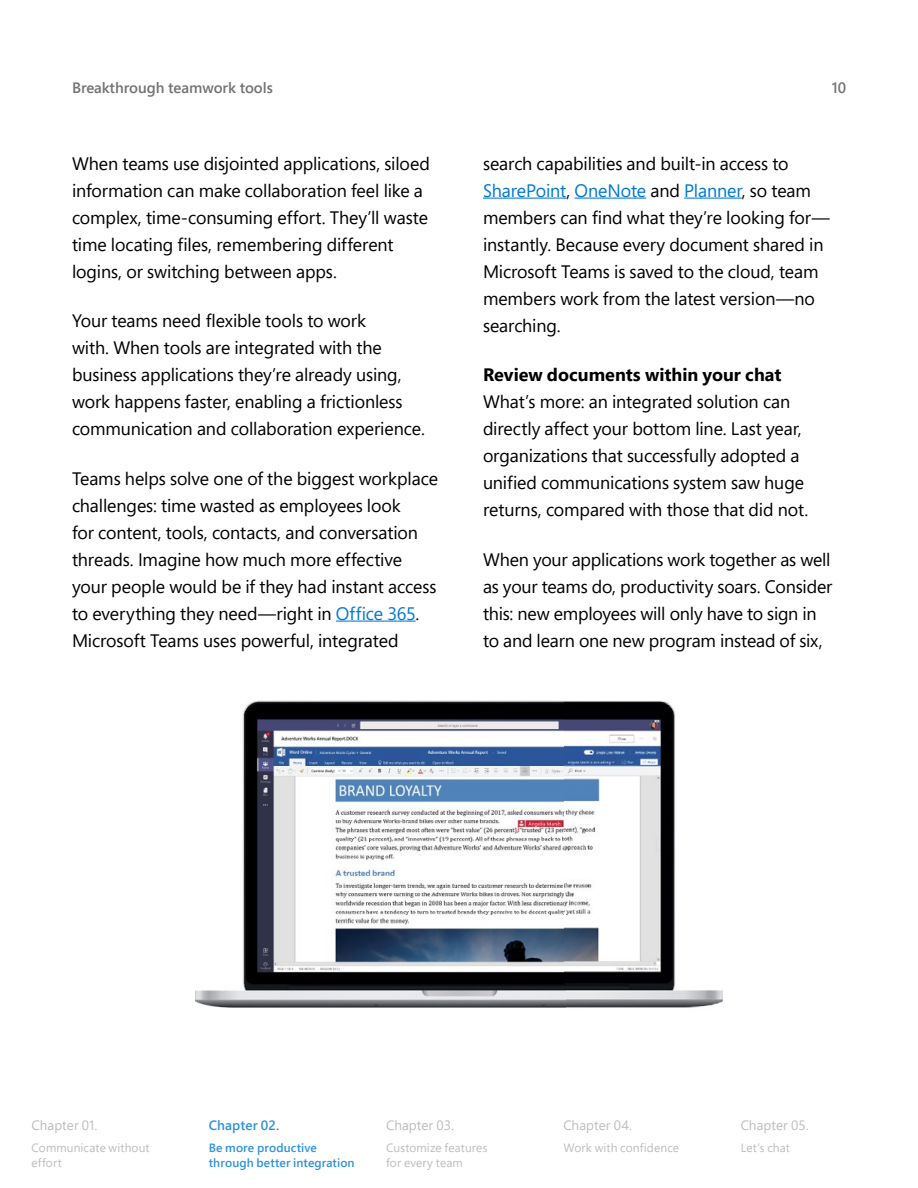
<style>
.page{position:relative;width:918px;height:1188px;background:#fff}
.page>*{position:absolute;margin:0;border:0;box-sizing:border-box;transform-origin:0 0}
.t1{font:18px/27px "Segoe Pro";letter-spacing:-.005em;color:#000}
.t2{font:700 18px "Segoe Pro";color:#000}
.t3{font:600 15px "Segoe Pro";color:#737373}
.t4{font:13.5px "Segoe Pro";letter-spacing:.005em;color:#bbbdbf}
.t5{font:600 13.5px "Segoe Pro";letter-spacing:.01em;color:#3092dc}
.t6{font:12px/15px "Segoe Pro";letter-spacing:.01em;color:#bbbdbf}
.t7{font:600 12px/15px "Segoe Pro";letter-spacing:.01em;color:#3092dc}
.s1{color:#0078d4}
</style>
<div class="page">
<img style="left:195px;top:700px;width:528px;height:308px">
<hr style="left:336px;top:621px;width:80px;height:1px;background:#0078d4">
<hr style="left:483px;top:198px;width:83px;height:1px;background:#0078d4">
<hr style="left:575px;top:198px;width:71px;height:1px;background:#0078d4">
<hr style="left:684px;top:198px;width:58px;height:1px;background:#0078d4">
<p class="t3" style="left:72px;top:77px;width:202px">Breakthrough teamwork tools</p>
<p class="t3" style="left:832px;top:77px;width:16px">10</p>
<p class="t1" style="left:72px;top:149px;width:359px">When teams use disjointed applications, siloed information can make collaboration feel like a complex, time-consuming effort. They’ll waste time locating files, remembering different logins, or switching between apps.</p>
<p class="t1" style="left:72px;top:307px;width:354px">Your teams need flexible tools to work<br>with. When tools are integrated with the business applications they’re already using, work happens faster, enabling a frictionless communication and collaboration experience.</p>
<p class="t1" style="left:72px;top:464px;width:368px">Teams helps solve one of the biggest workplace challenges: time wasted as employees look<br>for content, tools, contacts, and conversation threads. Imagine how much more effective your people would be if they had instant access to everything they need—right in <span class="s1">Office 365</span>.<br>Microsoft Teams uses powerful, integrated</p>
<p class="t1" style="left:483px;top:149px;width:348px">search capabilities and built-in access to <span class="s1">SharePoint</span>, <span class="s1">OneNote</span> and <span class="s1">Planner</span>, so team members can find what they’re looking for— instantly. Because every document shared in Microsoft Teams is saved to the cloud, team members work from the latest version—no searching.</p>
<p class="t2" style="left:483px;top:362px;width:300px">Review documents within your chat</p>
<p class="t1" style="left:483px;top:388px;width:327px">What’s more: an integrated solution can directly affect your bottom line. Last year, organizations that successfully adopted a unified communications system saw huge returns, compared with those that did not.</p>
<p class="t1" style="left:483px;top:545px;width:351px">When your applications work together as well as your teams do, productivity soars. Consider this: new employees will only have to sign in to and learn one new program instead of six,</p>
<p class="t4" style="left:32px;top:1116px;width:68px">Chapter 01.</p>
<p class="t6" style="left:32px;top:1140px;width:120px">Communicate without effort</p>
<p class="t5" style="left:209px;top:1116px;width:72px">Chapter 02.</p>
<p class="t7" style="left:209px;top:1140px;width:147px">Be more productive through better integration</p>
<p class="t4" style="left:386px;top:1116px;width:69px">Chapter 03.</p>
<p class="t6" style="left:386px;top:1140px;width:103px">Customize features for every team</p>
<p class="t4" style="left:563px;top:1116px;width:70px">Chapter 04.</p>
<p class="t6" style="left:563px;top:1140px;width:117px">Work with confidence</p>
<p class="t4" style="left:741px;top:1116px;width:69px">Chapter 05.</p>
<p class="t6" style="left:741px;top:1140px;width:51px">Let’s chat</p>
</div>
